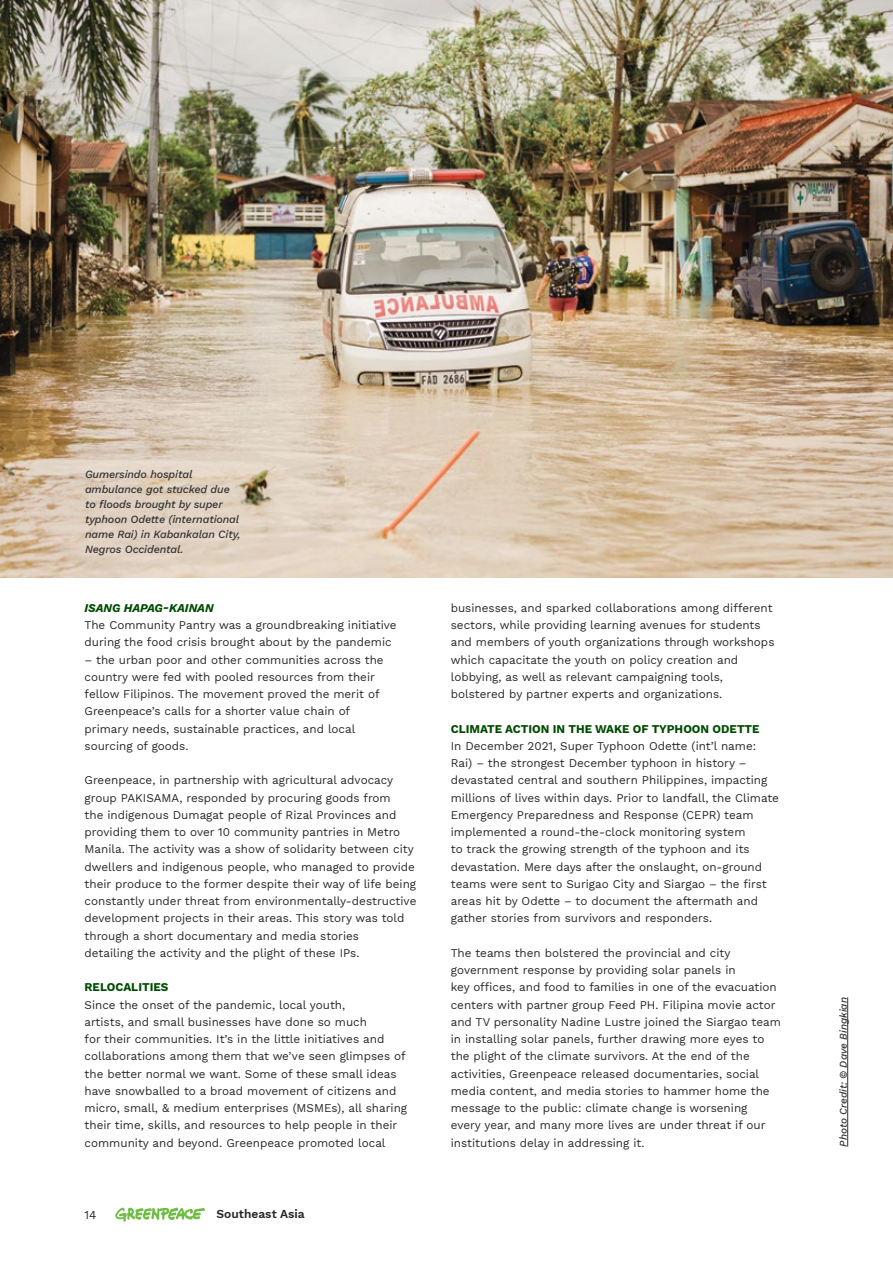
<style>
.page{position:relative;width:893px;height:1263px;background:#fff}
.page>*{position:absolute;margin:0;border:0;box-sizing:border-box;transform-origin:0 0}
.t1{font:600 12px "Work Sans";color:#292829}
.t2{font:12px "Work Sans";color:#292829}
.t3{font:11.7px/17.2px "Work Sans";color:#292829}
.t4{font:700 11.7px "Work Sans";color:#004b00}
.t5{font:italic 700 11.7px "Work Sans";color:#004b00}
.t6{font:italic 500 10.8px/15px "Work Sans";letter-spacing:-.01em;color:#333334}
.t7{font:italic 500 10.2px "Work Sans";color:#333334}
</style>
<div class="page">
<svg style="left:115px;top:1207px;width:90px;height:15px"></svg>
<img style="left:0;top:0;width:893px;height:577px">
<hr style="left:847px;top:997px;width:1px;height:150px;background:#333334">
<p class="t6" style="left:85px;top:466px;width:157px">Gumersindo hospital ambulance got stucked due to floods brought by super typhoon Odette (international name Rai) in Kabankalan City,<br>Negros Occidental.</p>
<p class="t5" style="left:85px;top:599px;width:131px">ISANG HAPAG-KAINAN</p>
<p class="t3" style="left:85px;top:616px;width:314px">The Community Pantry was a groundbreaking initiative during the food crisis brought about by the pandemic</p>
<p class="t3" style="left:85px;top:650px;width:301px">– the urban poor and other communities across the country were fed with pooled resources from their fellow Filipinos. The movement proved the merit of Greenpeace’s calls for a shorter value chain of primary needs, sustainable practices, and local sourcing of goods.</p>
<p class="t3" style="left:85px;top:771px;width:333px">Greenpeace, in partnership with agricultural advocacy group PAKISAMA, responded by procuring goods from<br>the indigenous Dumagat people of Rizal Provinces and providing them to over 10 community pantries in Metro Manila. The activity was a show of solidarity between city dwellers and indigenous people, who managed to provide their produce to the former despite their way of life being constantly under threat from environmentally-destructive development projects in their areas. This story was told through a short documentary and media stories<br>detailing the activity and the plight of these IPs.</p>
<p class="t4" style="left:85px;top:978px;width:85px">RELOCALITIES</p>
<p class="t3" style="left:85px;top:995px;width:324px">Since the onset of the pandemic, local youth,<br>artists, and small businesses have done so much<br>for their communities. It’s in the little initiatives and collaborations among them that we’ve seen glimpses of the better normal we want. Some of these small ideas have snowballed to a broad movement of citizens and micro, small, &amp; medium enterprises (MSMEs), all sharing their time, skills, and resources to help people in their community and beyond. Greenpeace promoted local</p>
<p class="t2" style="left:85px;top:1205px;width:14px">14</p>
<p class="t1" style="left:216px;top:1205px;width:90px">Southeast Asia</p>
<p class="t3" style="left:451px;top:599px;width:325px">businesses, and sparked collaborations among different sectors, while providing learning avenues for students and members of youth organizations through workshops which capacitate the youth on policy creation and lobbying, as well as relevant campaigning tools, bolstered by partner experts and organizations.</p>
<p class="t4" style="left:451px;top:720px;width:310px">CLIMATE ACTION IN THE WAKE OF TYPHOON ODETTE</p>
<p class="t3" style="left:451px;top:737px;width:330px">In December 2021, Super Typhoon Odette (int’l name:<br>Rai) – the strongest December typhoon in history – devastated central and southern Philippines, impacting millions of lives within days. Prior to landfall, the Climate Emergency Preparedness and Response (CEPR) team implemented a round-the-clock monitoring system<br>to track the growing strength of the typhoon and its devastation. Mere days after the onslaught, on-ground teams were sent to Surigao City and Siargao – the first areas hit by Odette – to document the aftermath and gather stories from survivors and responders.</p>
<p class="t3" style="left:451px;top:944px;width:332px">The teams then bolstered the provincial and city government response by providing solar panels in<br>key offices, and food to families in one of the evacuation centers with partner group Feed PH. Filipina movie actor and TV personality Nadine Lustre joined the Siargao team in installing solar panels, further drawing more eyes to the plight of the climate survivors. At the end of the activities, Greenpeace released documentaries, social media content, and media stories to hammer home the message to the public: climate change is worsening<br>every year, and many more lives are under threat if our institutions delay in addressing it.</p>
<p class="t7" style="left:835px;top:1147px;width:151px;rotate:-90deg">Photo Credit: © Dave Bingkian</p>
</div>
